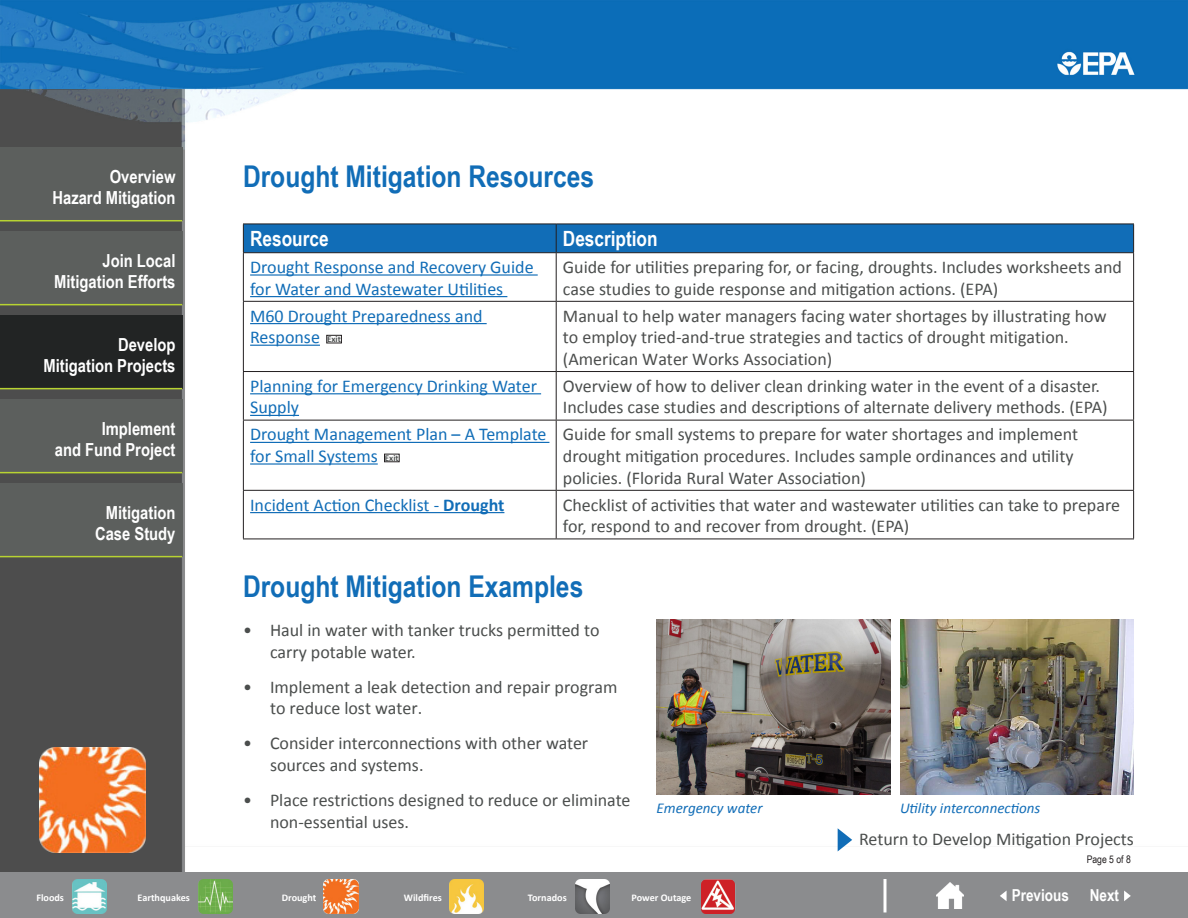
<style>
.page{position:relative;width:1188px;height:918px;background:#fff}
.page>*{position:absolute;margin:0;border:0;box-sizing:border-box;transform-origin:0 0}
.t1{font:700 30px "Arial Narrow";color:#116db7}
.t2{font:700 21px "Arial Narrow";color:#fff}
.t3{font:18px/21.6px "Calibri";color:#4b4e4d}
.t4{font:18px/21.6px "Calibri";color:#116db7}
.t5{font:18px/21.6px "Calibri";color:#4c4e4d}
.t6{font:700 18px/21.6px "Arial Narrow";color:#fff;text-align:right}
.t7{font:700 16.5px "Arial Narrow";color:#fff}
.t8{font:italic 15px "Calibri";color:#116db7}
.t9{font:10.5px "Arial Narrow";color:#231f20}
.t10{font:700 10.2px "Calibri";color:#fff}
.s1{font-weight:700;font-size:9px;color:#4b4e4d}
.s2{font-weight:700}
</style>
<div class="page">
<img style="left:0;top:0;width:1188px;height:873px">
<div style="left:0;top:873px;width:1188px;height:45px;background:#8b8c8e"></div>
<div style="left:0;top:147px;width:182px;height:74px;background:#5c5f5d"></div>
<hr style="left:0;top:220px;width:182px;height:1px;background:#b8d332">
<div style="left:0;top:231px;width:182px;height:74px;background:#5c5f5d"></div>
<hr style="left:0;top:304px;width:182px;height:1px;background:#b8d332">
<div style="left:0;top:315px;width:182px;height:74px;background:#222424"></div>
<hr style="left:0;top:388px;width:182px;height:1px;background:#b8d332">
<div style="left:0;top:399px;width:182px;height:74px;background:#5c5f5d"></div>
<hr style="left:0;top:472px;width:182px;height:1px;background:#b8d332">
<div style="left:0;top:483px;width:182px;height:74px;background:#5c5f5d"></div>
<hr style="left:0;top:556px;width:182px;height:1px;background:#b8d332">
<img style="left:40px;top:747px;width:105px;height:106px">
<div style="left:243px;top:224px;width:891px;height:28px;background:#116db7"></div>
<hr style="left:243px;top:252px;width:313px;height:1px;background:#231f20">
<hr style="left:243px;top:253px;width:1px;height:48px;background:#231f20">
<hr style="left:556px;top:252px;width:578px;height:1px;background:#231f20">
<hr style="left:556px;top:253px;width:1px;height:48px;background:#231f20">
<hr style="left:1133px;top:253px;width:1px;height:48px;background:#231f20">
<hr style="left:243px;top:301px;width:313px;height:1px;background:#231f20">
<hr style="left:243px;top:302px;width:1px;height:69px;background:#231f20">
<hr style="left:556px;top:301px;width:578px;height:1px;background:#231f20">
<hr style="left:556px;top:302px;width:1px;height:69px;background:#231f20">
<hr style="left:1133px;top:302px;width:1px;height:69px;background:#231f20">
<hr style="left:243px;top:371px;width:313px;height:1px;background:#231f20">
<hr style="left:243px;top:372px;width:1px;height:48px;background:#231f20">
<hr style="left:556px;top:371px;width:578px;height:1px;background:#231f20">
<hr style="left:556px;top:372px;width:1px;height:48px;background:#231f20">
<hr style="left:1133px;top:372px;width:1px;height:48px;background:#231f20">
<hr style="left:243px;top:420px;width:313px;height:1px;background:#231f20">
<hr style="left:243px;top:420px;width:1px;height:70px;background:#231f20">
<hr style="left:556px;top:420px;width:578px;height:1px;background:#231f20">
<hr style="left:556px;top:420px;width:1px;height:70px;background:#231f20">
<hr style="left:1133px;top:420px;width:1px;height:70px;background:#231f20">
<hr style="left:243px;top:490px;width:313px;height:1px;background:#231f20">
<hr style="left:243px;top:491px;width:1px;height:48px;background:#231f20">
<hr style="left:556px;top:490px;width:578px;height:1px;background:#231f20">
<hr style="left:556px;top:491px;width:1px;height:48px;background:#231f20">
<hr style="left:1133px;top:491px;width:1px;height:48px;background:#231f20">
<hr style="left:243px;top:539px;width:313px;height:1px;background:#231f20">
<hr style="left:556px;top:539px;width:578px;height:1px;background:#231f20">
<hr style="left:250px;top:274px;width:288px;height:2px;background:#116db7">
<hr style="left:250px;top:296px;width:257px;height:1px;background:#116db7">
<hr style="left:250px;top:323px;width:237px;height:1px;background:#116db7">
<hr style="left:250px;top:345px;width:70px;height:1px;background:#116db7">
<div style="left:327px;top:335px;width:15px;height:8px;border:1px solid #231f20"></div>
<hr style="left:250px;top:393px;width:291px;height:1px;background:#116db7">
<hr style="left:250px;top:415px;width:49px;height:1px;background:#116db7">
<hr style="left:250px;top:442px;width:299px;height:1px;background:#116db7">
<hr style="left:250px;top:463px;width:128px;height:2px;background:#116db7">
<hr style="left:250px;top:512px;width:254px;height:1px;background:#116db7">
<img style="left:657px;top:619px;width:234px;height:176px">
<img style="left:900px;top:619px;width:234px;height:176px">
<img style="left:324px;top:879px;width:34px;height:34px">
<img style="left:72px;top:879px;width:35px;height:34px">
<img style="left:198px;top:879px;width:34px;height:34px">
<img style="left:575px;top:879px;width:35px;height:34px">
<img style="left:701px;top:879px;width:35px;height:34px">
<img style="left:450px;top:879px;width:34px;height:34px">
<hr style="left:884px;top:879px;width:2px;height:33px;background:#fff">
<svg style="left:1000px;top:891px;width:7px;height:10px"></svg>
<svg style="left:1124px;top:891px;width:7px;height:10px"></svg>
<img style="left:936px;top:882px;width:27px;height:27px">
<svg style="left:838px;top:828px;width:14px;height:23px"></svg>
<p class="t6" style="left:110px;top:165px;width:67px">Overview</p>
<h2 class="t1" style="left:243px;top:154px;width:353px">Drought Mitigation Resources</h2>
<p class="t6" style="left:52px;top:186px;width:125px">Hazard Mitigation</p>
<p class="t6" style="left:54px;top:249px;width:123px">Join Local<br>Mitigation Efforts</p>
<p class="t6" style="left:43px;top:333px;width:134px">Develop<br>Mitigation Projects</p>
<p class="t6" style="left:55px;top:417px;width:122px">Implement<br>and Fund Project</p>
<p class="t6" style="left:95px;top:501px;width:82px;text-align:center">Mitigation<br>Case Study</p>
<p class="t2" style="left:250px;top:223px;width:80px">Resource</p>
<p class="t2" style="left:563px;top:223px;width:96px">Description</p>
<p class="t4" style="left:250px;top:256px;width:285px">Drought Response and Recovery Guide for Water and Wastewater Utilities</p>
<p class="t3" style="left:563px;top:256px;width:561px">Guide for utilities preparing for, or facing, droughts. Includes worksheets and case studies to guide response and mitigation actions. (EPA)</p>
<p class="t4" style="left:250px;top:305px;width:234px">M60 Drought Preparedness and<br>Response <span class="s1">Exit</span></p>
<p class="t5" style="left:563px;top:305px;width:545px">Manual to help water managers facing water shortages by illustrating how to employ tried-and-true strategies and tactics of drought mitigation. (American Water Works Association)</p>
<p class="t4" style="left:250px;top:375px;width:288px">Planning for Emergency Drinking Water<br>Supply</p>
<p class="t3" style="left:563px;top:375px;width:546px">Overview of how to deliver clean drinking water in the event of a disaster.<br>Includes case studies and descriptions of alternate delivery methods. (EPA)</p>
<p class="t4" style="left:250px;top:424px;width:298px">Drought Management Plan – A Template for Small Systems <span class="s1">Exit</span></p>
<p class="t3" style="left:563px;top:424px;width:517px">Guide for small systems to prepare for water shortages and implement drought mitigation procedures. Includes sample ordinances and utility policies. (Florida Rural Water Association)</p>
<p class="t4" style="left:250px;top:494px;width:256px">Incident Action Checklist - <span class="s2">Drought</span></p>
<p class="t3" style="left:563px;top:494px;width:559px">Checklist of activities that water and wastewater utilities can take to prepare for, respond to and recover from drought. (EPA)</p>
<h3 class="t1" style="left:243px;top:564px;width:342px">Drought Mitigation Examples</h3>
<p class="t3" style="left:270px;top:619px;width:331px;text-indent:-27px">• Haul in water with tanker trucks permitted to carry potable water.</p>
<p class="t3" style="left:270px;top:676px;width:349px;text-indent:-27px">• Implement a leak detection and repair program to reduce lost water.</p>
<p class="t3" style="left:270px;top:733px;width:320px;text-indent:-27px">• Consider interconnections with other water sources and systems.</p>
<p class="t3" style="left:270px;top:789px;width:362px;text-indent:-27px">• Place restrictions designed to reduce or eliminate non-essential uses.</p>
<p class="t8" style="left:657px;top:798px;width:107px">Emergency water</p>
<p class="t8" style="left:900px;top:798px;width:142px">Utility interconnections</p>
<p class="t3" style="left:859px;top:829px;width:276px">Return to Develop Mitigation Projects</p>
<p class="t9" style="left:1087px;top:851px;width:46px">Page 5 of 8</p>
<p class="t10" style="left:36px;top:891px;width:29px">Floods</p>
<p class="t10" style="left:138px;top:891px;width:54px">Earthquakes</p>
<p class="t10" style="left:282px;top:891px;width:36px">Drought</p>
<p class="t10" style="left:404px;top:891px;width:40px">Wildfires</p>
<p class="t10" style="left:528px;top:891px;width:40px">Tornados</p>
<p class="t10" style="left:631px;top:891px;width:61px">Power Outage</p>
<p class="t7" style="left:1012px;top:883px;width:59px">Previous</p>
<p class="t7" style="left:1090px;top:883px;width:31px">Next</p>
</div>
